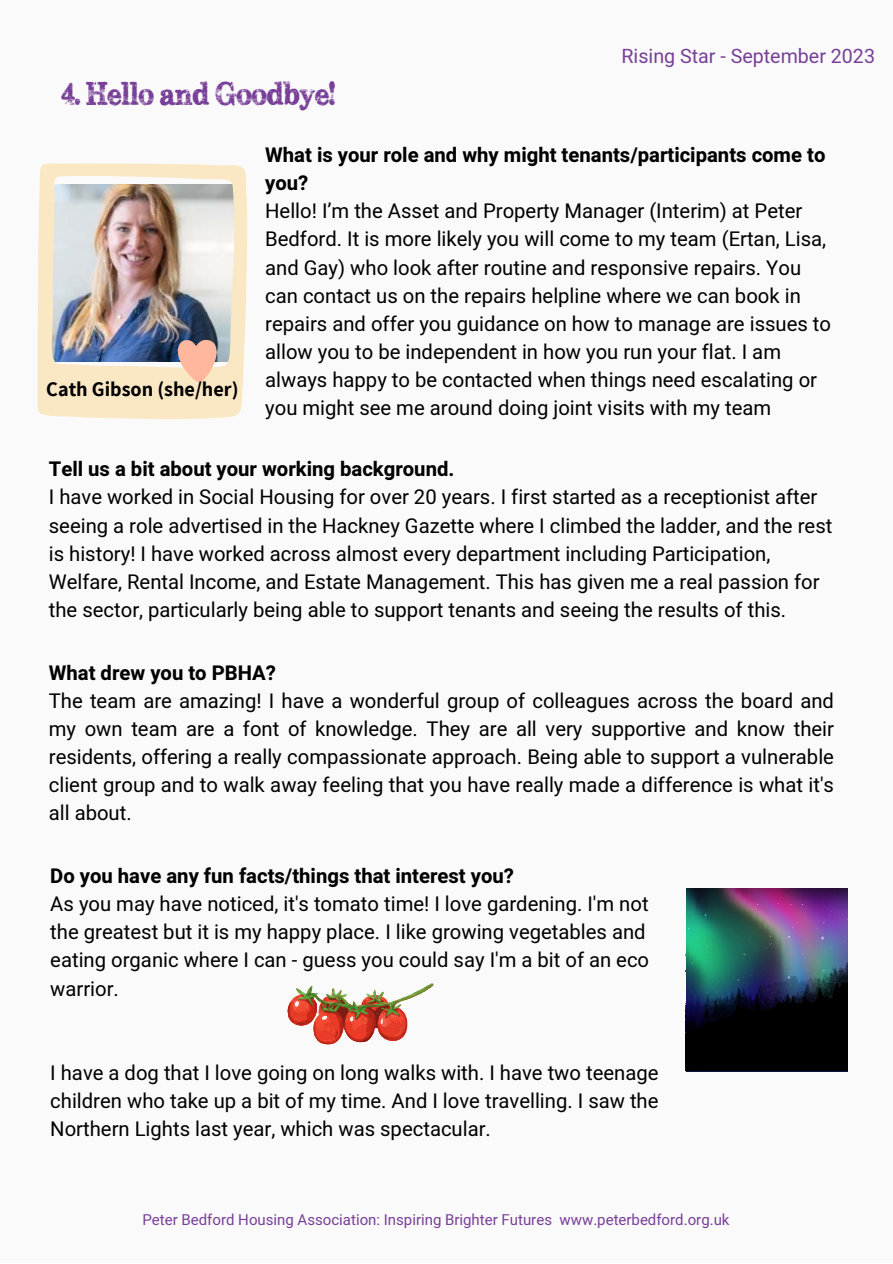
<style>
.page{position:relative;width:893px;height:1264px;background:#fff}
.page>*{position:absolute;margin:0;border:0;box-sizing:border-box;transform-origin:0 0}
.t1{font:31.5px "Subway Novella";color:#783f98}
.t2{font:20.25px/28px "Heebo";color:#000}
.t3{font:700 20.25px/28px "Heebo";color:#000}
.t4{font:700 20.25px "Assistant";color:#000}
.t5{font:19.65px "Heebo";color:#783f98}
.t6{font:15px "Heebo";color:#783f98}
</style>
<div class="page">
<div style="left:0;top:0;width:892px;height:1262px;background:#fafafa"></div>
<img style="left:37px;top:163px;width:210px;height:256px">
<svg style="left:177px;top:339px;width:40px;height:44px"></svg>
<img style="left:686px;top:888px;width:161px;height:123px">
<svg style="left:735px;top:933px;width:4px;height:4px"></svg>
<svg style="left:747px;top:888px;width:3px;height:4px"></svg>
<svg style="left:686px;top:926px;width:8px;height:3px"></svg>
<svg style="left:693px;top:898px;width:16px;height:20px"></svg>
<svg style="left:768px;top:901px;width:37px;height:37px"></svg>
<svg style="left:815px;top:888px;width:32px;height:52px"></svg>
<svg style="left:756px;top:898px;width:3px;height:7px"></svg>
<div style="left:686px;top:1011px;width:161px;height:60px;background:#000"></div>
<img style="left:800px;top:993px;width:4px;height:7px">
<img style="left:686px;top:1001px;width:7px;height:4px">
<svg style="left:757px;top:1003px;width:18px;height:7px"></svg>
<img style="left:797px;top:993px;width:3px;height:10px">
<img style="left:691px;top:975px;width:106px;height:28px">
<img style="left:686px;top:1005px;width:66px;height:15px">
<svg style="left:287px;top:983px;width:146px;height:61px"></svg>
<p class="t5" style="left:621px;top:42px;width:255px">Rising Star - September 2023</p>
<h1 class="t1" style="left:61px;top:75px;width:275px">4. Hello and Goodbye!</h1>
<p class="t3" style="left:265px;top:141px;width:561px">What is your role and why might tenants/participants come to you?</p>
<p class="t2" style="left:265px;top:197px;width:567px">Hello! I’m the Asset and Property Manager (Interim) at Peter Bedford. It is more likely you will come to my team (Ertan, Lisa, and Gay) who look after routine and responsive repairs. You can contact us on the repairs helpline where we can book in repairs and offer you guidance on how to manage are issues to allow you to be independent in how you run your flat. I am always happy to be contacted when things need escalating or you might see me around doing joint visits with my team</p>
<p class="t4" style="left:46px;top:375px;width:194px">Cath Gibson (she/her)</p>
<p class="t3" style="left:49px;top:455px;width:407px">Tell us a bit about your working background.</p>
<p class="t2" style="left:49px;top:483px;width:785px">I have worked in Social Housing for over 20 years. I first started as a receptionist after seeing a role advertised in the Hackney Gazette where I climbed the ladder, and the rest is history! I have worked across almost every department including Participation, Welfare, Rental Income, and Estate Management. This has given me a real passion for the sector, particularly being able to support tenants and seeing the results of this.</p>
<p class="t3" style="left:49px;top:659px;width:228px">What drew you to PBHA?</p>
<p class="t2" style="left:49px;top:686px;width:786px;text-align:justify">The team are amazing! I have a wonderful group of colleagues across the board and my own team are a font of knowledge. They are all very supportive and know their residents, offering a really compassionate approach. Being able to support a vulnerable client group and to walk away feeling that you have really made a difference is what it's all about.</p>
<p class="t3" style="left:50px;top:862px;width:465px">Do you have any fun facts/things that interest you?</p>
<p class="t2" style="left:50px;top:890px;width:600px">As you may have noticed, it's tomato time! I love gardening. I'm not the greatest but it is my happy place. I like growing vegetables and eating organic where I can - guess you could say I'm a bit of an eco warrior.</p>
<p class="t2" style="left:50px;top:1058px;width:609px;text-align:justify">I have a dog that I love going on long walks with. I have two teenage children who take up a bit of my time. And I love travelling. I saw the Northern Lights last year, which was spectacular.</p>
<p class="t6" style="left:142px;top:1209px;width:588px">Peter Bedford Housing Association: Inspiring Brighter Futures www.peterbedford.org.uk</p>
</div>
